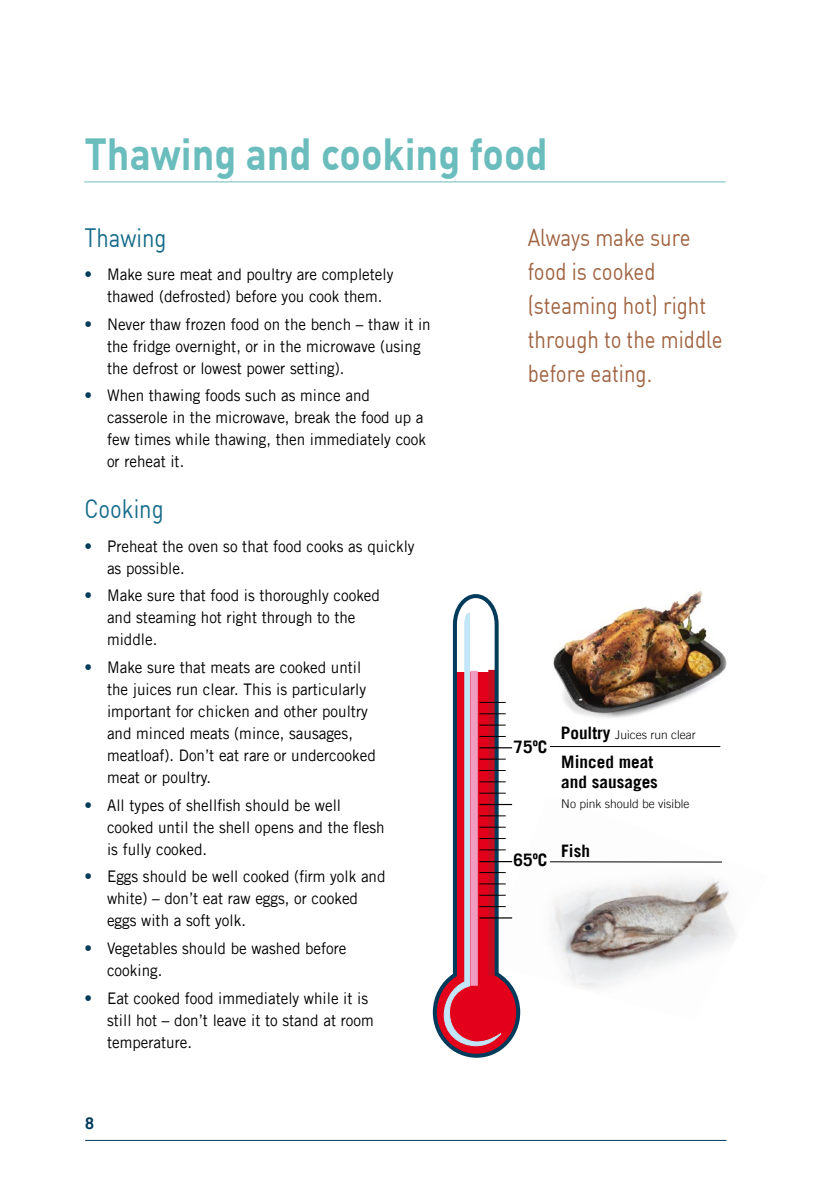
<style>
.page{position:relative;width:840px;height:1191px;background:#fff}
.page>*{position:absolute;margin:0;border:0;box-sizing:border-box;transform-origin:0 0}
.Heading_1{font:700 44px "DIN";color:#6abcbd;scale:.9 1}
.Heading_2{font:26px "DIN";color:#146b8a;scale:.85 1}
.Side_bar{font:24px/34px "DIN";color:#a06341;scale:.85 1}
.t1{font:700 17.2px/20px "Trade Gothic LT Std";color:#000}
.t2{font:16px/22px "Trade Gothic LT Std";color:#000;scale:.95 1}
.t3{font:700 16px "Trade Gothic LT Std";color:#003b5b}
.t4{font:300 12px "Trade Gothic LT Std";color:#000}
.s1{color:#003b5b}
.s2{font-weight:700;font-size:17.2px}
</style>
<div class="page">
<hr style="left:84px;top:182px;width:641px;height:1px;background:#6abcbd">
<img style="left:553px;top:591px;width:174px;height:127px">
<hr style="left:513px;top:746px;width:207px;height:1px;background:#000">
<div style="left:510px;top:736px;width:39px;height:134px;background:#fff"></div>
<img style="left:550px;top:861px;width:185px;height:128px">
<svg style="left:432px;top:594px;width:89px;height:464px"></svg>
<svg style="left:434px;top:612px;width:84px;height:443px"></svg>
<hr style="left:479px;top:917px;width:33px;height:1px;background:#000">
<hr style="left:85px;top:1140px;width:641px;height:1px;background:#003b5b">
<p class="Heading_1" style="left:84px;top:126px;width:516px">Thawing and cooking food</p>
<p class="Heading_2" style="left:84px;top:221px;width:98px">Thawing</p>
<p class="t2" style="left:107px;top:263px;width:303px;text-indent:-23px"><span class="s1">•</span> Make sure meat and poultry are completely thawed (defrosted) before you cook them.</p>
<p class="t2" style="left:107px;top:313px;width:342px;text-indent:-23px"><span class="s1">•</span> Never thaw frozen food on the bench – thaw it in the fridge overnight, or in the microwave (using the defrost or lowest power setting).</p>
<p class="t2" style="left:107px;top:384px;width:337px;text-indent:-23px"><span class="s1">•</span> When thawing foods such as mince and casserole in the microwave, break the food up a few times while thawing, then immediately cook or reheat it.</p>
<p class="Heading_2" style="left:84px;top:492px;width:95px">Cooking</p>
<p class="t2" style="left:107px;top:534px;width:325px;text-indent:-23px"><span class="s1">•</span> Preheat the oven so that food cooks as quickly as possible.</p>
<p class="t2" style="left:107px;top:584px;width:289px;text-indent:-23px"><span class="s1">•</span> Make sure that food is thoroughly cooked and steaming hot right through to the middle.</p>
<p class="t2" style="left:107px;top:656px;width:284px;text-indent:-23px"><span class="s1">•</span> Make sure that meats are cooked until the juices run clear. This is particularly important for chicken and other poultry and minced meats (mince, sausages, meatloaf). Don’t eat rare or undercooked meat or poultry.</p>
<p class="t2" style="left:107px;top:793px;width:293px;text-indent:-23px"><span class="s1">•</span> All types of shellfish should be well cooked until the shell opens and the flesh is fully cooked.</p>
<p class="t2" style="left:107px;top:865px;width:294px;text-indent:-23px"><span class="s1">•</span> Eggs should be well cooked (firm yolk and white) – don’t eat raw eggs, or cooked eggs with a soft yolk.</p>
<p class="t2" style="left:107px;top:937px;width:253px;text-indent:-23px"><span class="s1">•</span> Vegetables should be washed before cooking.</p>
<p class="t2" style="left:107px;top:986px;width:282px;text-indent:-23px"><span class="s1">•</span> Eat cooked food immediately while it is still hot – don’t leave it to stand at room temperature.</p>
<p class="t3" style="left:85px;top:1113px;width:10px">8</p>
<p class="Side_bar" style="left:527px;top:220px;width:231px">Always make sure food is cooked (steaming hot) right through to the middle before eating.</p>
<p class="t1" style="left:513px;top:736px;width:35px">75ºC</p>
<p class="t1" style="left:513px;top:849px;width:35px">65ºC</p>
<p class="t4" style="left:560px;top:727px;width:136px"><span class="s2">Poultry</span> Juices run clear</p>
<p class="t1" style="left:561px;top:752px;width:98px">Minced meat and sausages</p>
<p class="t4" style="left:561px;top:797px;width:130px">No pink should be visible</p>
<p class="t1" style="left:561px;top:840px;width:30px">Fish</p>
</div>
